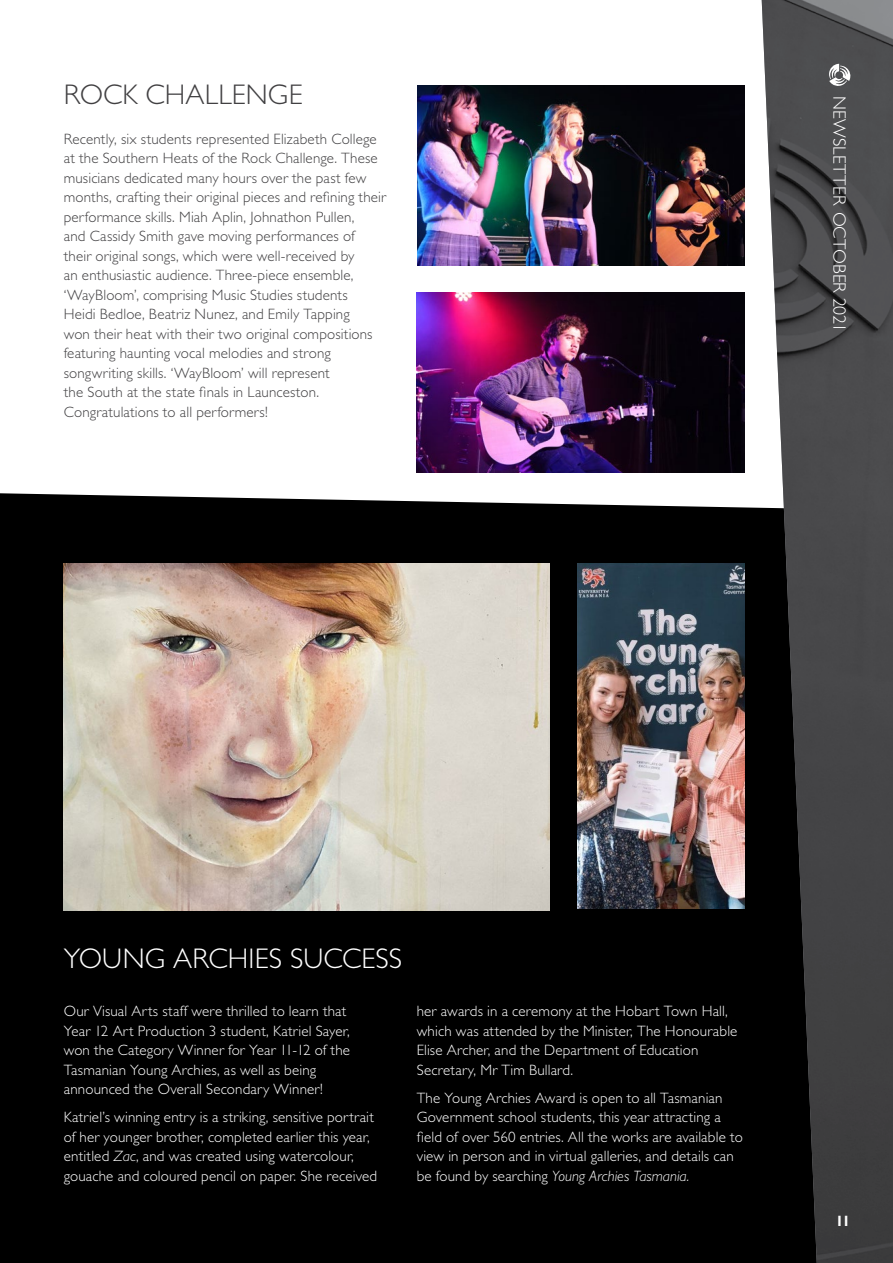
<style>
.page{position:relative;width:893px;height:1263px;background:#fff}
.page>*{position:absolute;margin:0;border:0;box-sizing:border-box;transform-origin:0 0}
.t1{font:300 28.5px "Gill Sans Std";letter-spacing:.005em;color:#fff}
.t2{font:300 28.5px "Gill Sans Std";letter-spacing:.005em;color:#414042}
.t3{font:300 18px "Gill Sans Std";letter-spacing:.005em;color:#fff}
.t4{font:300 15px/19.5px "Gill Sans Std";letter-spacing:.01em;color:#fff}
.t5{font:300 15px/19.5px "Gill Sans Std";letter-spacing:.01em;color:#414042}
.t6{font:700 15px "Gill Sans Std";color:#fff}
.s1{font-style:italic}
</style>
<div class="page">
<div style="left:0;top:493px;width:761px;height:770px;background:#000"></div>
<img style="left:417px;top:292px;width:327px;height:180px">
<img style="left:417px;top:85px;width:327px;height:180px">
<img style="left:64px;top:563px;width:485px;height:347px">
<img style="left:577px;top:563px;width:167px;height:346px">
<img style="left:761px;top:0;width:132px;height:1263px">
<svg style="left:829px;top:64px;width:21px;height:22px"></svg>
<h1 class="t2" style="left:64px;top:79px;width:241px">ROCK CHALLENGE</h1>
<p class="t5" style="left:64px;top:129px;width:324px">Recently, six students represented Elizabeth College at the Southern Heats of the Rock Challenge. These musicians dedicated many hours over the past few months, crafting their original pieces and refining their performance skills. Miah Aplin, Johnathon Pullen,<br>and Cassidy Smith gave moving performances of<br>their original songs, which were well-received by<br>an enthusiastic audience. Three-piece ensemble, ‘WayBloom’, comprising Music Studies students<br>Heidi Bedloe, Beatriz Nunez, and Emily Tapping<br>won their heat with their two original compositions featuring haunting vocal melodies and strong songwriting skills. ‘WayBloom’ will represent<br>the South at the state finals in Launceston.<br>Congratulations to all performers!</p>
<p class="t3" style="left:850px;top:96px;width:238px;rotate:90deg">NEWSLETTER OCTOBER 2021</p>
<h1 class="t1" style="left:64px;top:942px;width:340px">YOUNG ARCHIES SUCCESS</h1>
<p class="t4" style="left:64px;top:1002px;width:288px">Our Visual Arts staff were thrilled to learn that Year 12 Art Production 3 student, Katriel Sayer, won the Category Winner for Year 11-12 of the Tasmanian Young Archies, as well as being announced the Overall Secondary Winner!</p>
<p class="t4" style="left:64px;top:1108px;width:315px">Katriel’s winning entry is a striking, sensitive portrait of her younger brother, completed earlier this year, entitled <span class="s1">Zac</span>, and was created using watercolour, gouache and coloured pencil on paper. She received</p>
<p class="t4" style="left:417px;top:1002px;width:322px">her awards in a ceremony at the Hobart Town Hall, which was attended by the Minister, The Honourable Elise Archer, and the Department of Education Secretary, Mr Tim Bullard.</p>
<p class="t4" style="left:417px;top:1088px;width:328px">The Young Archies Award is open to all Tasmanian Government school students, this year attracting a field of over 560 entries. All the works are available to view in person and in virtual galleries, and details can be found by searching <span class="s1">Young Archies Tasmania.</span></p>
<p class="t6" style="left:835px;top:1212px;width:17px">11</p>
</div>
